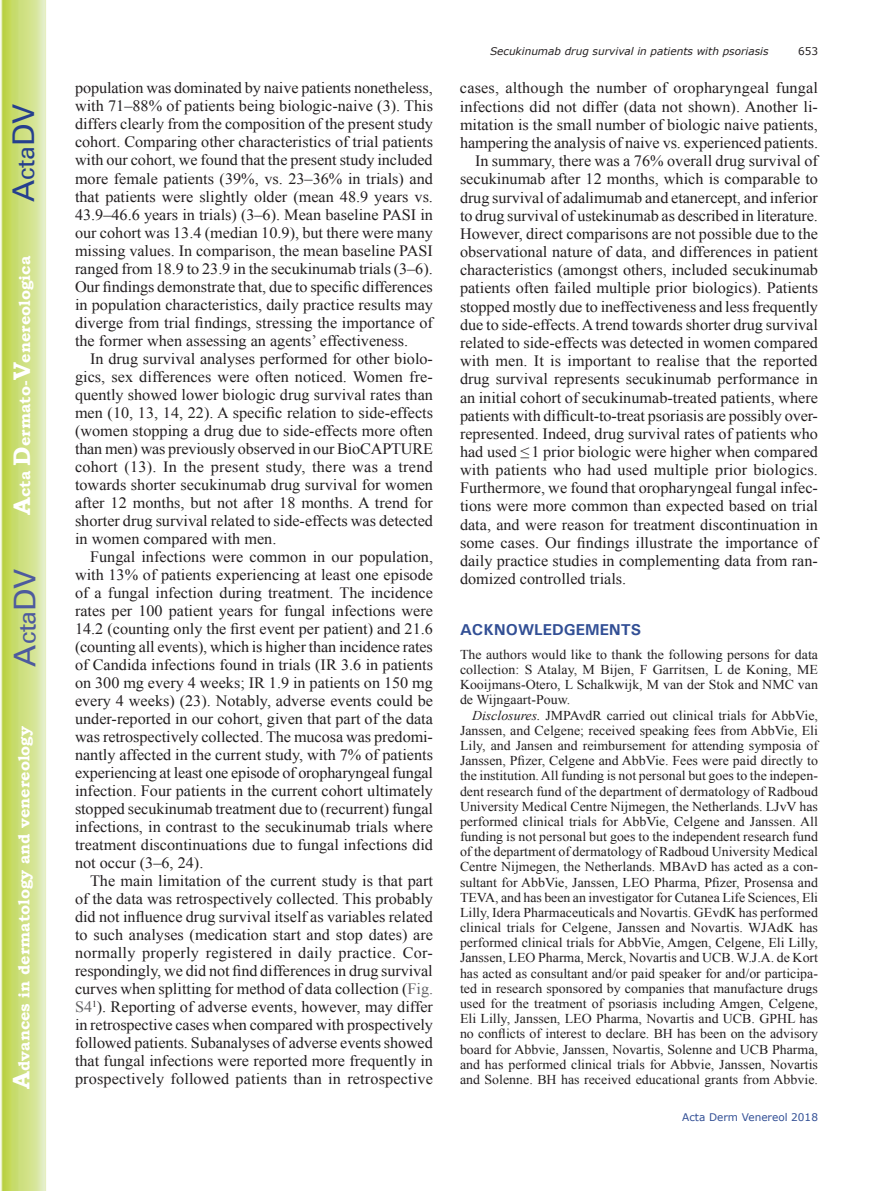
<style>
.page{position:relative;width:893px;height:1191px;background:#fff}
.page>*{position:absolute;margin:0;border:0;box-sizing:border-box;transform-origin:0 0}
.t1{font:30px "Univers";color:#4d5a9e}
.t2{font:30px "Univers";color:#253f8e}
.t3{font:15.75px/18px "Times New Roman";color:#231f20;text-align:justify}
.t4{font:700 15.75px "Bookman Old Style";color:#fff}
.t5{font:700 15.75px "Univers";color:#324f95}
.t6{font:13.5px/15.1px "Times New Roman";color:#231f20;text-align:justify}
.t7{font:italic 10.5px "Verdana";color:#231f20}
.t8{font:10.5px "Verdana";color:#324f95}
.t9{font:10.5px "Verdana";color:#231f20}
.s1{font-size:24px}
.s2{color:#636366}
.s3{font-style:italic}
</style>
<div class="page">
<svg style="left:1px;top:0;width:45px;height:1191px;background:#cfe084"></svg>
<h1 class="t2" style="left:6px;top:202px;width:100px;rotate:-90deg">A<span class="s1">cta</span>DV</h1>
<p class="t4" style="left:15px;top:515px;width:260px;rotate:-90deg"><span class="s1">A</span>cta <span class="s1">D</span>ermato-<span class="s1">V</span>enereologica</p>
<h1 class="t1" style="left:7px;top:666px;width:100px;rotate:-90deg">A<span class="s1">cta</span>DV</h1>
<p class="t4" style="left:15px;top:1088px;width:364px;rotate:-90deg"><span class="s1">A</span>dvances in dermatology and venereology</p>
<p class="t3" style="left:75px;top:79px;width:360px">population was dominated by naive patients nonetheless, with 71–88% of patients being biologic-naive (3). This differs clearly from the composition of the present study cohort. Comparing other characteristics of trial patients with our cohort, we found that the present study included more female patients (39%, vs. 23–36% in trials) and that patients were slightly older (mean 48.9 years vs.<br>43.9–46.6 years in trials) (3–6). Mean baseline PASI in our cohort was 13.4 (median 10.9), but there were many missing values. In comparison, the mean baseline PASI ranged from 18.9 to 23.9 in the secukinumab trials (3–6).<br>Our findings demonstrate that, due to specific differences in population characteristics, daily practice results may diverge from trial findings, stressing the importance of the former when assessing an agents’ effectiveness.</p>
<p class="t3" style="left:75px;top:349px;width:360px;text-indent:15px">In drug survival analyses performed for other biolo&shy;gics, sex differences were often noticed. Women fre&shy;quently showed lower biologic drug survival rates than men (10, 13, 14, 22). A specific relation to side-effects (women stopping a drug due to side-effects more often than men) was previously observed in our BioCAPTURE cohort (13). In the present study, there was a trend towards shorter secukinumab drug survival for women after 12 months, but not after 18 months. A trend for shorter drug survival related to side-effects was detected in women compared with men.</p>
<p class="t3" style="left:75px;top:547px;width:360px;text-indent:15px">Fungal infections were common in our population, with 13% of patients experiencing at least one episode of a fungal infection during treatment. The incidence rates per 100 patient years for fungal infections were 14.2 (counting only the first event per patient) and 21.6 (counting all events), which is higher than incidence rates of Candida infections found in trials (IR 3.6 in patients on 300 mg every 4 weeks; IR 1.9 in patients on 150 mg every 4 weeks) (23). Notably, adverse events could be under-reported in our cohort, given that part of the data was retrospectively collected. The mucosa was predomi&shy;nantly affected in the current study, with 7% of patients experiencing at least one episode of oropharyngeal fungal infection. Four patients in the current cohort ultimately stopped secukinumab treatment due to (recurrent) fungal infections, in contrast to the secukinumab trials where treatment discontinuations due to fungal infections did not occur (3–6, 24).</p>
<p class="t3" style="left:75px;top:871px;width:360px;text-indent:15px">The main limitation of the current study is that part of the data was retrospectively collected. This probably did not influence drug survival itself as variables related to such analyses (medication start and stop dates) are normally properly registered in daily practice. Cor&shy;respondingly, we did not find differences in drug survival curves when splitting for method of data collection (<span class="s2">Fig.<br>S4</span><sup>1</sup>). Reporting of adverse events, however, may differ in retrospective cases when compared with prospectively followed patients. Subanalyses of adverse events showed that fungal infections were reported more frequently in prospectively followed patients than in retrospective</p>
<p class="t7" style="left:490px;top:44px;width:280px">Secukinumab drug survival in patients with psoriasis</p>
<p class="t9" style="left:798px;top:44px;width:22px">653</p>
<p class="t3" style="left:460px;top:79px;width:360px">cases, although the number of oropharyngeal fungal</p>
<p class="t3" style="left:460px;top:97px;width:359px">infections did not differ (data not shown). Another li-</p>
<p class="t3" style="left:460px;top:115px;width:359px">mitation is the small number of biologic naive patients,</p>
<p class="t3" style="left:460px;top:133px;width:360px">hampering the analysis of naive vs. experienced patients.</p>
<p class="t3" style="left:475px;top:152px;width:345px">In summary, there was a 76% overall drug survival of</p>
<p class="t3" style="left:460px;top:170px;width:360px">secukinumab after 12 months, which is comparable to</p>
<p class="t3" style="left:460px;top:188px;width:359px">drug survival of adalimumab and etanercept, and inferior</p>
<p class="t3" style="left:460px;top:206px;width:359px">to drug survival of ustekinumab as described in literature.</p>
<p class="t3" style="left:460px;top:224px;width:359px">However, direct comparisons are not possible due to the</p>
<p class="t3" style="left:460px;top:242px;width:360px">observational nature of data, and differences in patient</p>
<p class="t3" style="left:460px;top:261px;width:360px">characteristics (amongst others, included secukinumab</p>
<p class="t3" style="left:460px;top:279px;width:360px">patients often failed multiple prior biologics). Patients</p>
<p class="t3" style="left:460px;top:297px;width:359px">stopped mostly due to ineffectiveness and less frequently</p>
<p class="t3" style="left:460px;top:315px;width:359px">due to side-effects. A trend towards shorter drug survival</p>
<p class="t3" style="left:460px;top:333px;width:360px">related to side-effects was detected in women compared</p>
<p class="t3" style="left:460px;top:352px;width:359px">with men. It is important to realise that the reported</p>
<p class="t3" style="left:460px;top:370px;width:359px">drug survival represents secukinumab performance in</p>
<p class="t3" style="left:460px;top:388px;width:359px">an initial cohort of secukinumab-treated patients, where</p>
<p class="t3" style="left:460px;top:406px;width:359px">patients with difficult-to-treat psoriasis are possibly over-</p>
<p class="t3" style="left:460px;top:424px;width:360px">represented. Indeed, drug survival rates of patients who</p>
<p class="t3" style="left:460px;top:442px;width:359px">had used ≤1 prior biologic were higher when compared</p>
<p class="t3" style="left:460px;top:460px;width:359px">with patients who had used multiple prior biologics.</p>
<p class="t3" style="left:460px;top:479px;width:359px">Furthermore, we found that oropharyngeal fungal infec-</p>
<p class="t3" style="left:460px;top:497px;width:360px">tions were more common than expected based on trial</p>
<p class="t3" style="left:460px;top:515px;width:360px">data, and were reason for treatment discontinuation in</p>
<p class="t3" style="left:460px;top:533px;width:360px">some cases. Our findings illustrate the importance of</p>
<p class="t3" style="left:460px;top:551px;width:359px">daily practice studies in complementing data from ran-</p>
<p class="t3" style="left:460px;top:569px;width:168px">domized controlled trials.</p>
<p class="t5" style="left:460px;top:619px;width:183px">ACKNOWLEDGEMENTS</p>
<p class="t6" style="left:460px;top:646px;width:360px">The authors would like to thank the following persons for data collection: S Atalay, M Bijen, F Garritsen, L de Koning, ME Kooijmans-Otero, L Schalkwijk, M van der Stok and NMC van de Wijngaart-Pouw.</p>
<p class="t6" style="left:460px;top:707px;width:360px;text-indent:12px"><span class="s3">Disclosures.</span> JMPAvdR carried out clinical trials for AbbVie, Janssen, and Celgene; received speaking fees from AbbVie, Eli Lily, and Jansen and reimbursement for attending symposia of Janssen, Pfizer, Celgene and AbbVie. Fees were paid directly to the institution. All funding is not personal but goes to the indepen&shy;dent research fund of the department of dermatology of Radboud University Medical Centre Nijmegen, the Netherlands. LJvV has performed clinical trials for AbbVie, Celgene and Janssen. All funding is not personal but goes to the independent research fund of the department of dermatology of Radboud University Medical Centre Nijmegen, the Netherlands. MBAvD has acted as a con&shy;sultant for AbbVie, Janssen, LEO Pharma, Pfizer, Prosensa and TEVA, and has been an investigator for Cutanea Life Sciences, Eli Lilly, Idera Pharmaceuticals and Novartis. GEvdK has performed clinical trials for Celgene, Janssen and Novartis. WJAdK has performed clinical trials for AbbVie, Amgen, Celgene, Eli Lilly, Janssen, LEO Pharma, Merck, Novartis and UCB. W.J.A. de Kort has acted as consultant and/or paid speaker for and/or participa&shy;ted in research sponsored by companies that manufacture drugs used for the treatment of psoriasis including Amgen, Celgene, Eli Lilly, Janssen, LEO Pharma, Novartis and UCB. GPHL has no conflicts of interest to declare. BH has been on the advisory board for Abbvie, Janssen, Novartis, Solenne and UCB Pharma, and has performed clinical trials for Abbvie, Janssen, Novartis and Solenne. BH has received educational grants from Abbvie.</p>
<p class="t8" style="left:682px;top:1110px;width:137px">Acta Derm Venereol 2018</p>
</div>
